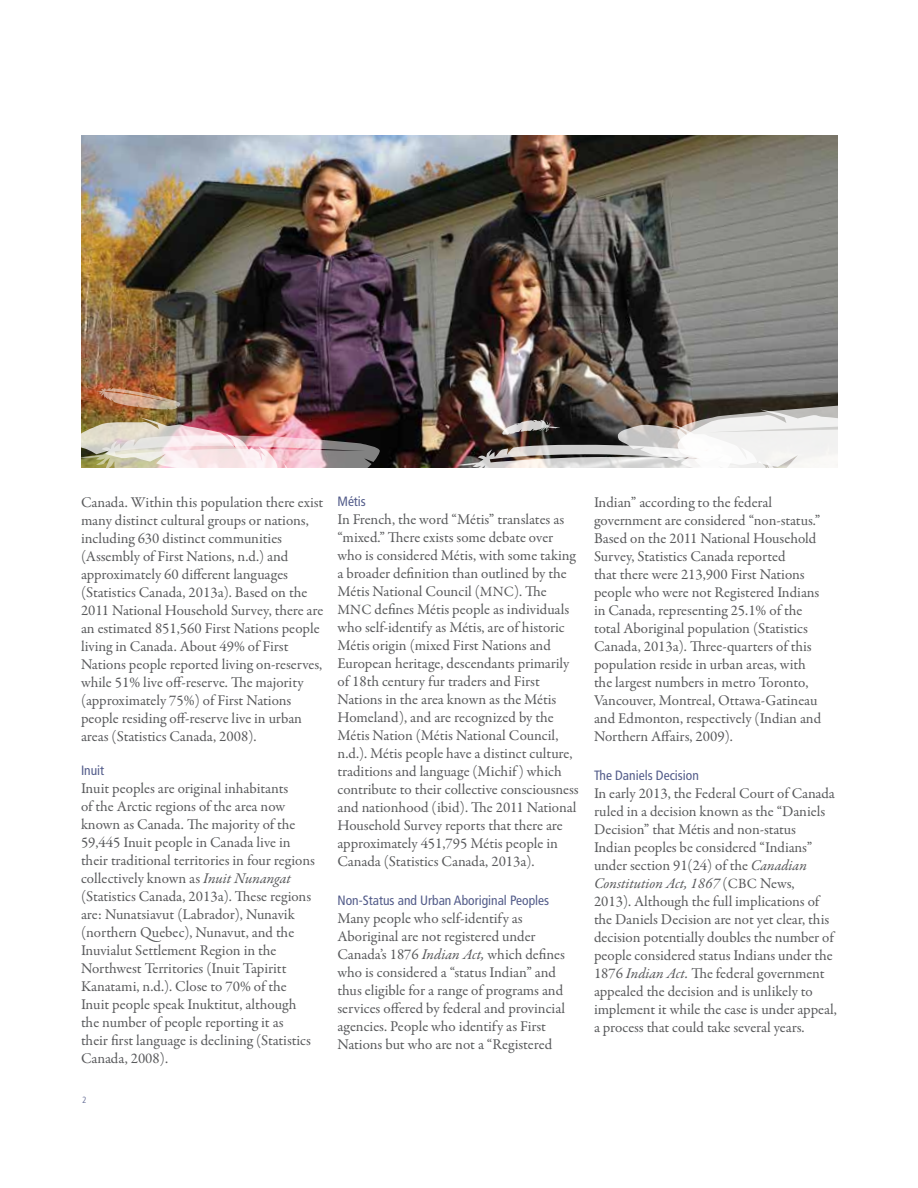
<style>
.page{position:relative;width:918px;height:1188px;background:#fff}
.page>*{position:absolute;margin:0;border:0;box-sizing:border-box;transform-origin:0 0}
.t1{font:15px/18px "Garamond Premr Pro";letter-spacing:-.005em;color:#58595b}
.t2{font:condensed 13.5px "Frutiger";color:#535c8a}
.t3{font:300 condensed 9px "Frutiger";color:#535c8a}
.s1{font-style:italic}
.s2{font-size:14.25px}
</style>
<div class="page">
<img style="left:81px;top:135px;width:757px;height:333px">
<svg style="left:94px;top:388px;width:87px;height:21px;background:#b68361"></svg>
<img style="left:457px;top:398px;width:381px;height:70px">
<img style="left:81px;top:417px;width:299px;height:51px">
<p class="t1" style="left:81px;top:493px;width:244px">Canada. Within this population there exist many distinct cultural groups or nations, including 630 distinct communities (Assembly of First Nations, n.d.) and approximately 60 different languages (Statistics Canada, 2013a). Based on the 2011 National Household Survey, there are an estimated 851,560 First Nations people living in Canada. About 49% of First Nations people reported living on-reserves, while 51% live off-reserve. The majority (approximately 75%) of First Nations people residing off-reserve live in urban areas (Statistics Canada, 2008).</p>
<p class="t2" style="left:81px;top:762px;width:25px">Inuit</p>
<p class="t1" style="left:81px;top:779px;width:235px">Inuit peoples are original inhabitants<br>of the Arctic regions of the area now known as Canada. The majority of the 59,445 Inuit people in Canada live in their traditional territories in four regions collectively known as <span class="s1">Inuit Nunangat </span>(Statistics Canada, 2013a). These regions are: Nunatsiavut (Labrador), Nunavik (northern Quebec), Nunavut, and the Inuvialut Settlement Region in the Northwest Territories (Inuit Tapiritt Kanatami, n.d.). Close to 70% of the Inuit people speak Inuktitut, although the number of people reporting it as<br>their first language is declining (Statistics Canada, 2008).</p>
<p class="t3" style="left:82px;top:1095px;width:6px">2</p>
<p class="t2" style="left:338px;top:493px;width:30px">Métis</p>
<p class="t1" style="left:338px;top:510px;width:243px">In French, the word “Métis” translates as “mixed.” There exists some debate over who is considered Métis, with some taking a broader definition than outlined by the Métis National Council (<span class="s2">MNC</span>). The <span class="s2">MNC</span> defines Métis people as individuals who self-identify as Métis, are of historic Métis origin (mixed First Nations and European heritage, descendants primarily of 18th century fur traders and First Nations in the area known as the Métis Homeland), and are recognized by the Métis Nation (Métis National Council, n.d.). Métis people have a distinct culture, traditions and language (Michif ) which contribute to their collective consciousness and nationhood (ibid). The 2011 National Household Survey reports that there are approximately 451,795 Métis people in Canada (Statistics Canada, 2013a).</p>
<p class="t2" style="left:338px;top:893px;width:213px">Non-Status and Urban Aboriginal Peoples</p>
<p class="t1" style="left:338px;top:910px;width:229px">Many people who self-identify as Aboriginal are not registered under Canada’s 1876 <span class="s1">Indian Act,</span> which defines who is considered a “status Indian” and thus eligible for a range of programs and services offered by federal and provincial agencies. People who identify as First Nations but who are not a “Registered</p>
<p class="t1" style="left:594px;top:493px;width:229px">Indian” according to the federal government are considered “non-status.” Based on the 2011 National Household Survey, Statistics Canada reported<br>that there were 213,900 First Nations people who were not Registered Indians in Canada, representing 25.1% of the total Aboriginal population (Statistics Canada, 2013a). Three-quarters of this population reside in urban areas, with the largest numbers in metro Toronto, Vancouver, Montreal, Ottawa-Gatineau and Edmonton, respectively (Indian and Northern Affairs, 2009).</p>
<p class="t2" style="left:594px;top:768px;width:106px">The Daniels Decision</p>
<p class="t1" style="left:594px;top:785px;width:244px">In early 2013, the Federal Court of Canada ruled in a decision known as the “Daniels Decision” that Métis and non-status Indian peoples be considered “Indians” under section 91(24) of the <span class="s1">Canadian Constitution Act, 1867</span> (<span class="s2">CBC</span> News,<br>2013). Although the full implications of the Daniels Decision are not yet clear, this decision potentially doubles the number of people considered status Indians under the 1876 <span class="s1">Indian Act.</span> The federal government appealed the decision and is unlikely to implement it while the case is under appeal, a process that could take several years.</p>
</div>
